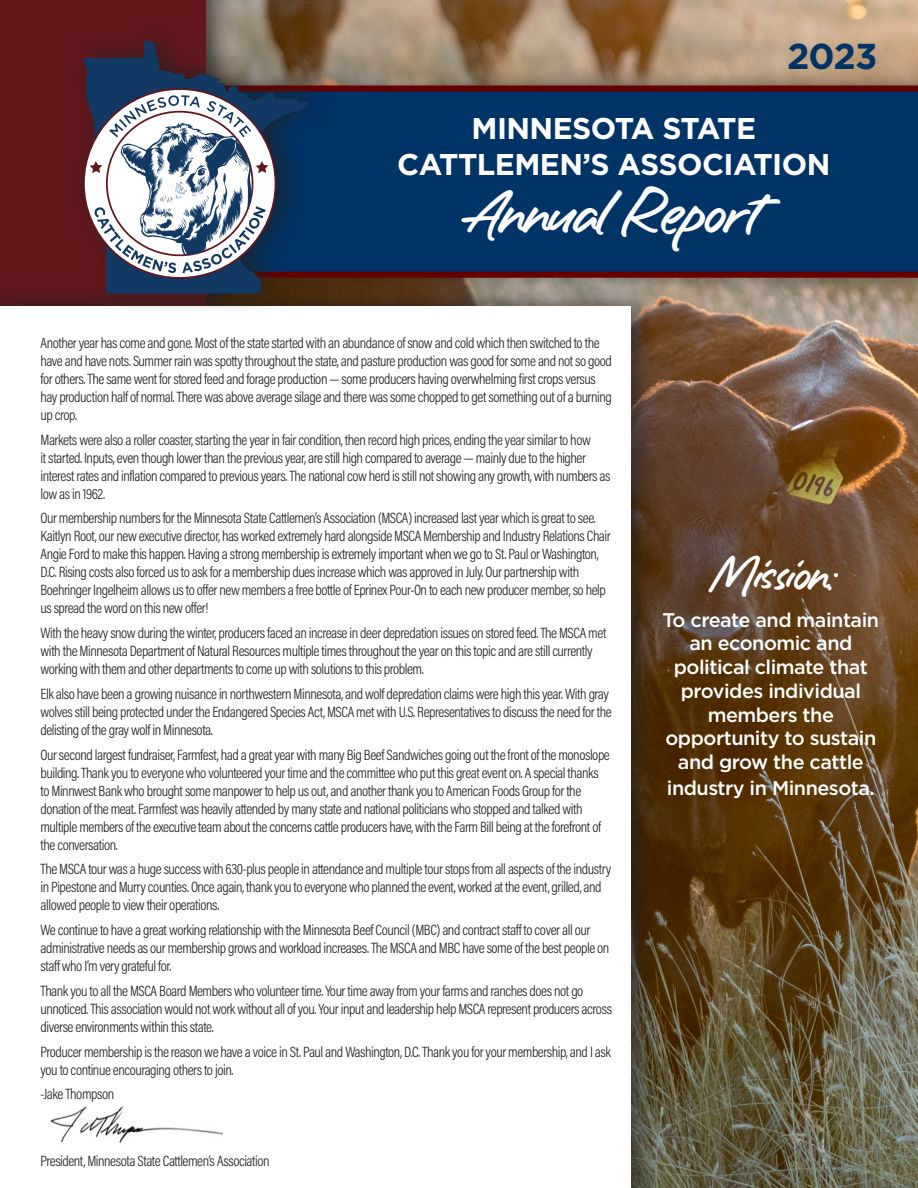
<style>
.page{position:relative;width:918px;height:1188px;background:#fff}
.page>*{position:absolute;margin:0;border:0;box-sizing:border-box;transform-origin:0 0}
.t1{font:48px "Helo America Regular";letter-spacing:-.03em;color:#fff}
.t2{font:37.5px "Helo America Regular";letter-spacing:-.03em;color:#fff}
.t3{font:700 36px "Gotham";color:#036}
.t4{font:700 30px/36px "Gotham";letter-spacing:-.02em;color:#fff;text-align:center}
.t5{font:500 19.8px/23.7px "Gotham";letter-spacing:-.025em;color:#fff;text-align:center}
.t6{font:300 15px/18px "Acumin Pro Cond";letter-spacing:-.03em;color:#231f20}
</style>
<div class="page">
<img style="left:237px;top:0;width:681px;height:1188px">
<div style="left:0;top:0;width:206px;height:1188px;background:#63181c"></div>
<div style="left:102px;top:65px;width:816px;height:232px;background:#231f20;opacity:.75"></div>
<div style="left:119px;top:90px;width:799px;height:185px;background:#036"></div>
<div style="left:119px;top:272px;width:799px;height:6px;background:#600"></div>
<div style="left:119px;top:86px;width:799px;height:6px;background:#600"></div>
<div style="left:0;top:281px;width:662px;height:907px;background:#231f20;opacity:.75"></div>
<div style="left:0;top:307px;width:631px;height:881px;background:#fff"></div>
<div style="left:67px;top:17px;width:269px;height:299px;background:#231f20;opacity:.75"></div>
<svg style="left:84px;top:40px;width:225px;height:254px"></svg>
<svg style="left:84px;top:89px;width:192px;height:189px"></svg>
<svg style="left:90px;top:95px;width:178px;height:178px;background:#a6aebb"></svg>
<img style="left:50px;top:1106px;width:172px;height:37px">
<p class="t3" style="left:787px;top:33px;width:92px">2023</p>
<p class="t4" style="left:397px;top:110px;width:435px">MINNESOTA STATE<br>CATTLEMEN’S ASSOCIATION</p>
<p class="t1" style="left:466px;top:170px;width:293px">Annual Report</p>
<p class="t6" style="left:40px;top:334px;width:573px">Another year has come and gone. Most of the state started with an abundance of snow and cold which then switched to the have and have nots. Summer rain was spotty throughout the state, and pasture production was good for some and not so good for others. The same went for stored feed and forage production — some producers having overwhelming first crops versus hay production half of normal. There was above average silage and there was some chopped to get something out of a burning up crop.</p>
<p class="t6" style="left:40px;top:430px;width:572px">Markets were also a roller coaster, starting the year in fair condition, then record high prices, ending the year similar to how<br>it started. Inputs, even though lower than the previous year, are still high compared to average — mainly due to the higher interest rates and inflation compared to previous years. The national cow herd is still not showing any growth, with numbers as low as in 1962.</p>
<p class="t6" style="left:40px;top:509px;width:572px">Our membership numbers for the Minnesota State Cattlemen’s Association (MSCA) increased last year which is great to see.<br>Kaitlyn Root, our new executive director, has worked extremely hard alongside MSCA Membership and Industry Relations Chair Angie Ford to make this happen. Having a strong membership is extremely important when we go to St. Paul or Washington, D.C. Rising costs also forced us to ask for a membership dues increase which was approved in July. Our partnership with Boehringer Ingelheim allows us to offer new members a free bottle of Eprinex Pour-On to each new producer member, so help us spread the word on this new offer!</p>
<p class="t6" style="left:40px;top:624px;width:567px">With the heavy snow during the winter, producers faced an increase in deer depredation issues on stored feed. The MSCA met with the Minnesota Department of Natural Resources multiple times throughout the year on this topic and are still currently working with them and other departments to come up with solutions to this problem.</p>
<p class="t6" style="left:40px;top:685px;width:573px">Elk also have been a growing nuisance in northwestern Minnesota, and wolf depredation claims were high this year. With gray wolves still being protected under the Endangered Species Act, MSCA met with U.S. Representatives to discuss the need for the delisting of the gray wolf in Minnesota.</p>
<p class="t6" style="left:40px;top:745px;width:571px">Our second largest fundraiser, Farmfest, had a great year with many Big Beef Sandwiches going out the front of the monoslope building. Thank you to everyone who volunteered your time and the committee who put this great event on. A special thanks to Minnwest Bank who brought some manpower to help us out, and another thank you to American Foods Group for the donation of the meat. Farmfest was heavily attended by many state and national politicians who stopped and talked with multiple members of the executive team about the concerns cattle producers have, with the Farm Bill being at the forefront of the conversation.</p>
<p class="t6" style="left:40px;top:860px;width:572px">The MSCA tour was a huge success with 630-plus people in attendance and multiple tour stops from all aspects of the industry in Pipestone and Murry counties. Once again, thank you to everyone who planned the event, worked at the event, grilled, and allowed people to view their operations.</p>
<p class="t6" style="left:40px;top:921px;width:570px">We continue to have a great working relationship with the Minnesota Beef Council (MBC) and contract staff to cover all our administrative needs as our membership grows and workload increases. The MSCA and MBC have some of the best people on staff who I’m very grateful for.</p>
<p class="t6" style="left:40px;top:982px;width:573px">Thank you to all the MSCA Board Members who volunteer time. Your time away from your farms and ranches does not go unnoticed. This association would not work without all of you. Your input and leadership help MSCA represent producers across diverse environments within this state.</p>
<p class="t6" style="left:40px;top:1042px;width:572px">Producer membership is the reason we have a voice in St. Paul and Washington, D.C. Thank you for your membership, and I ask you to continue encouraging others to join.</p>
<p class="t6" style="left:40px;top:1085px;width:75px">-Jake Thompson</p>
<p class="t6" style="left:40px;top:1151px;width:231px">President, Minnesota State Cattlemen’s Association</p>
<p class="t2" style="left:707px;top:541px;width:129px">Mission:</p>
<p class="t5" style="left:663px;top:607px;width:218px">To create and maintain an economic and political climate that provides individual members the opportunity to sustain and grow the cattle</p>
<p class="t5" style="left:667px;top:776px;width:210px">industry in Minnesota.</p>
</div>
